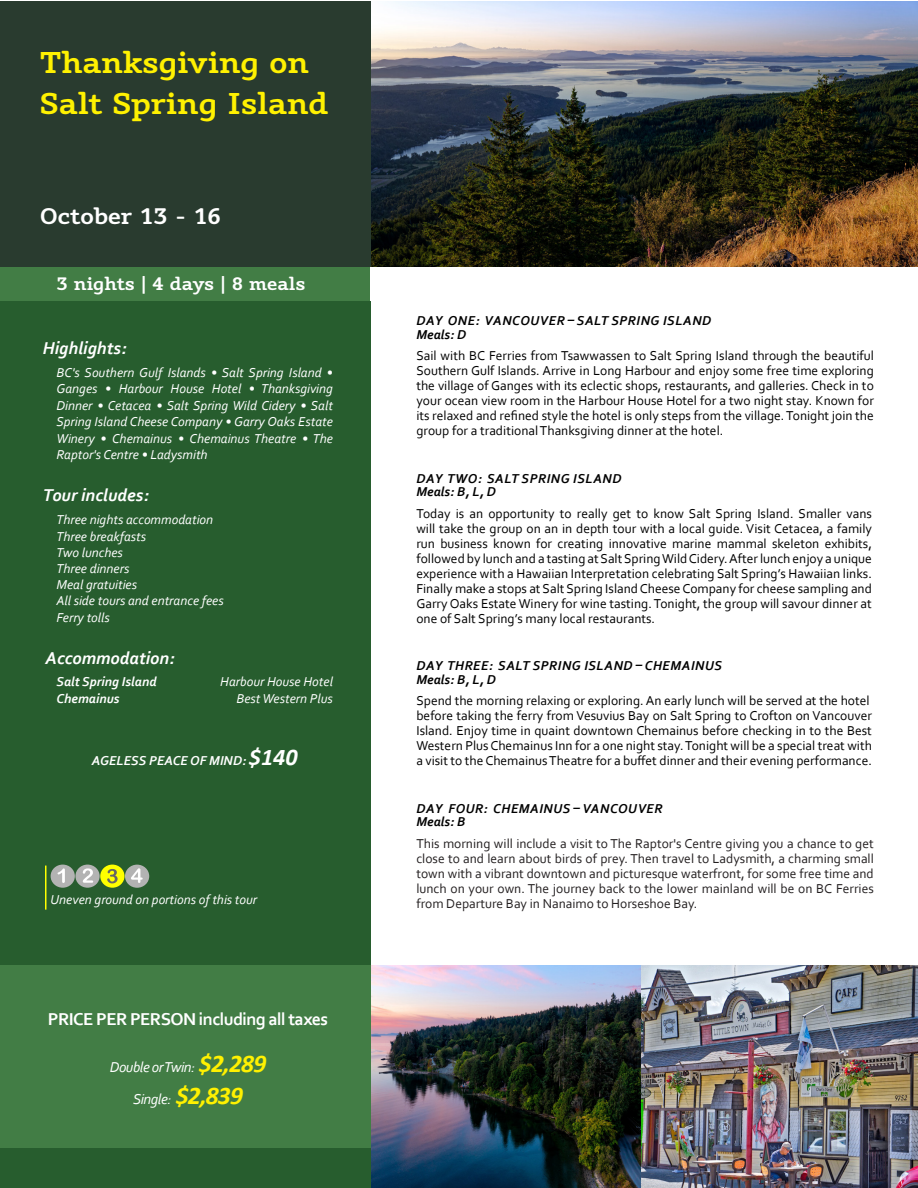
<style>
.page{position:relative;width:918px;height:1188px;background:#fff}
.page>*{position:absolute;margin:0;border:0;box-sizing:border-box;transform-origin:0 0}
.Heading_1_-_Align_Left{font:700 30px/40.5px "Vaccine";color:#fff101}
.Heading_1_-_Align_Left-2{font:700 22.5px "Vaccine";color:#fff}
.t1{font:italic 700 18px "Corbel";color:#fff}
.t2{font:700 18px "Corbel";letter-spacing:-.03em;color:#fff}
.Heading_1_-_Align_Left-3{font:700 18px "Vaccine";color:#fff}
.t3{font:italic 15px "Corbel";letter-spacing:-.03em;color:#fff}
.t4{font:13.5px/15px "Corbel";color:#000;text-align:justify}
.t5{font:italic 13.5px/16.5px "Corbel";color:#fff;text-align:justify}
.t6{font:13.5px/15px "Corbel";color:#231f20;text-align:justify}
.t7{font:italic 700 13.5px "Corbel";letter-spacing:.04em;color:#000}
.t8{font:italic 700 13.5px "Corbel";color:#fff}
.s1{font-family:"Calibri";font-size:24px}
.s2{font-family:"Calibri";font-weight:700;font-size:25.5px;color:#fff101}
</style>
<div class="page">
<img style="left:370px;top:1px;width:548px;height:265px">
<img style="left:370px;top:966px;width:271px;height:222px">
<img style="left:641px;top:966px;width:277px;height:222px">
<div style="left:0;top:1px;width:370px;height:266px;background:#293b2f"></div>
<div style="left:0;top:267px;width:370px;height:37px;background:#427d45"></div>
<div style="left:0;top:302px;width:370px;height:886px;background:#275d2e"></div>
<div style="left:0;top:966px;width:370px;height:182px;background:#427d45"></div>
<hr style="left:45px;top:866px;width:1px;height:44px;background:#ff0">
<div style="left:100px;top:865px;width:25px;height:23px;background:#ff0;border-radius:50%"></div>
<svg style="left:107px;top:869px;width:11px;height:14px"></svg>
<div style="left:51px;top:865px;width:24px;height:23px;background:#b3b3b3;border-radius:50%"></div>
<svg style="left:58px;top:868px;width:7px;height:15px"></svg>
<div style="left:75px;top:865px;width:25px;height:23px;background:#b3b3b3;border-radius:50%"></div>
<svg style="left:83px;top:868px;width:10px;height:15px"></svg>
<div style="left:125px;top:865px;width:24px;height:23px;background:#b3b3b3;border-radius:50%"></div>
<svg style="left:131px;top:868px;width:12px;height:15px"></svg>
<p class="Heading_1_-_Align_Left" style="left:40px;top:43px;width:289px">Thanksgiving on<br>Salt Spring Island</p>
<p class="Heading_1_-_Align_Left-2" style="left:40px;top:202px;width:182px">October 13 - 16</p>
<p class="Heading_1_-_Align_Left-3" style="left:57px;top:272px;width:250px">3 nights | 4 days | 8 meals</p>
<p class="t1" style="left:43px;top:337px;width:85px">Highlights:</p>
<p class="t5" style="left:56px;top:364px;width:278px">BC's Southern Gulf Islands • Salt Spring Island • Ganges • Harbour House Hotel • Thanksgiving Dinner • Cetacea • Salt Spring Wild Cidery • Salt Spring Island Cheese Company • Garry Oaks Estate Winery • Chemainus • Chemainus Theatre • The Raptor's Centre • Ladysmith</p>
<p class="t1" style="left:43px;top:484px;width:108px">Tour includes:</p>
<p class="t5" style="left:56px;top:511px;width:158px">Three nights accommodation</p>
<p class="t5" style="left:56px;top:527px;width:91px">Three breakfasts</p>
<p class="t5" style="left:56px;top:544px;width:68px">Two lunches</p>
<p class="t5" style="left:56px;top:560px;width:74px">Three dinners</p>
<p class="t5" style="left:56px;top:576px;width:82px">Meal gratuities</p>
<p class="t5" style="left:56px;top:592px;width:169px">All side tours and entrance fees</p>
<p class="t5" style="left:56px;top:608px;width:55px">Ferry tolls</p>
<p class="t1" style="left:46px;top:646px;width:131px">Accommodation:</p>
<p class="t8" style="left:56px;top:674px;width:102px">Salt Spring Island</p>
<p class="t5" style="left:220px;top:673px;width:114px">Harbour House Hotel</p>
<p class="t8" style="left:56px;top:690px;width:65px">Chemainus</p>
<p class="t5" style="left:236px;top:690px;width:98px">Best Western Plus</p>
<p class="t8" style="left:92px;top:752px;width:207px">AGELESS PEACE OF MIND: <span class="s1">$140</span></p>
<p class="t5" style="left:51px;top:890px;width:208px">Uneven ground on portions of this tour</p>
<p class="t2" style="left:48px;top:1008px;width:282px">PRICE PER PERSON including all taxes</p>
<p class="t3" style="left:110px;top:1057px;width:158px">Double or Twin: <span class="s2">$2,289</span></p>
<p class="t3" style="left:133px;top:1090px;width:112px">Single: <span class="s2">$2,839</span></p>
<p class="t7" style="left:417px;top:312px;width:296px">DAY ONE: VANCOUVER – SALT SPRING ISLAND</p>
<p class="t7" style="left:416px;top:326px;width:51px">Meals: D</p>
<p class="t4" style="left:416px;top:348px;width:459px">Sail with BC Ferries from Tsawwassen to Salt Spring Island through the beautiful Southern Gulf Islands. Arrive in Long Harbour and enjoy some free time exploring the village of Ganges with its eclectic shops, restaurants, and galleries. Check in to your ocean view room in the Harbour House Hotel for a two night stay. Known for its relaxed and refined style the hotel is only steps from the village. Tonight join the group for a traditional Thanksgiving dinner at the hotel.</p>
<p class="t7" style="left:417px;top:470px;width:206px">DAY TWO: SALT SPRING ISLAND</p>
<p class="t7" style="left:416px;top:483px;width:81px">Meals: B, L, D</p>
<p class="t4" style="left:416px;top:505px;width:457px">Today is an opportunity to really get to know Salt Spring Island. Smaller vans will take the group on an in depth tour with a local guide. Visit Cetacea, a family run business known for creating innovative marine mammal skeleton exhibits, followed by lunch and a tasting at Salt Spring Wild Cidery. After lunch enjoy a unique experience with a Hawaiian Interpretation celebrating Salt Spring’s Hawaiian links.<br>Finally make a stops at Salt Spring Island Cheese Company for cheese sampling and Garry Oaks Estate Winery for wine tasting. Tonight, the group will savour dinner at one of Salt Spring’s many local restaurants.</p>
<p class="t7" style="left:417px;top:657px;width:307px">DAY THREE: SALT SPRING ISLAND – CHEMAINUS</p>
<p class="t7" style="left:416px;top:671px;width:81px">Meals: B, L, D</p>
<p class="t4" style="left:416px;top:693px;width:455px">Spend the morning relaxing or exploring. An early lunch will be served at the hotel</p>
<p class="t4" style="left:416px;top:708px;width:457px">before taking the ferry from Vesuvius Bay on Salt Spring to Crofton on Vancouver Island. Enjoy time in quaint downtown Chemainus before checking in to the Best Western Plus Chemainus Inn for a one night stay. Tonight will be a special treat with a visit to the Chemainus Theatre for a buffet dinner and their evening performance.</p>
<p class="t7" style="left:417px;top:800px;width:247px">DAY FOUR: CHEMAINUS – VANCOUVER</p>
<p class="t7" style="left:416px;top:813px;width:50px">Meals: B</p>
<p class="t6" style="left:416px;top:835px;width:459px">This morning will include a visit to The Raptor's Centre giving you a chance to get close to and learn about birds of prey. Then travel to Ladysmith, a charming small town with a vibrant downtown and picturesque waterfront, for some free time and lunch on your own. The journey back to the lower mainland will be on BC Ferries from Departure Bay in Nanaimo to Horseshoe Bay.</p>
</div>
